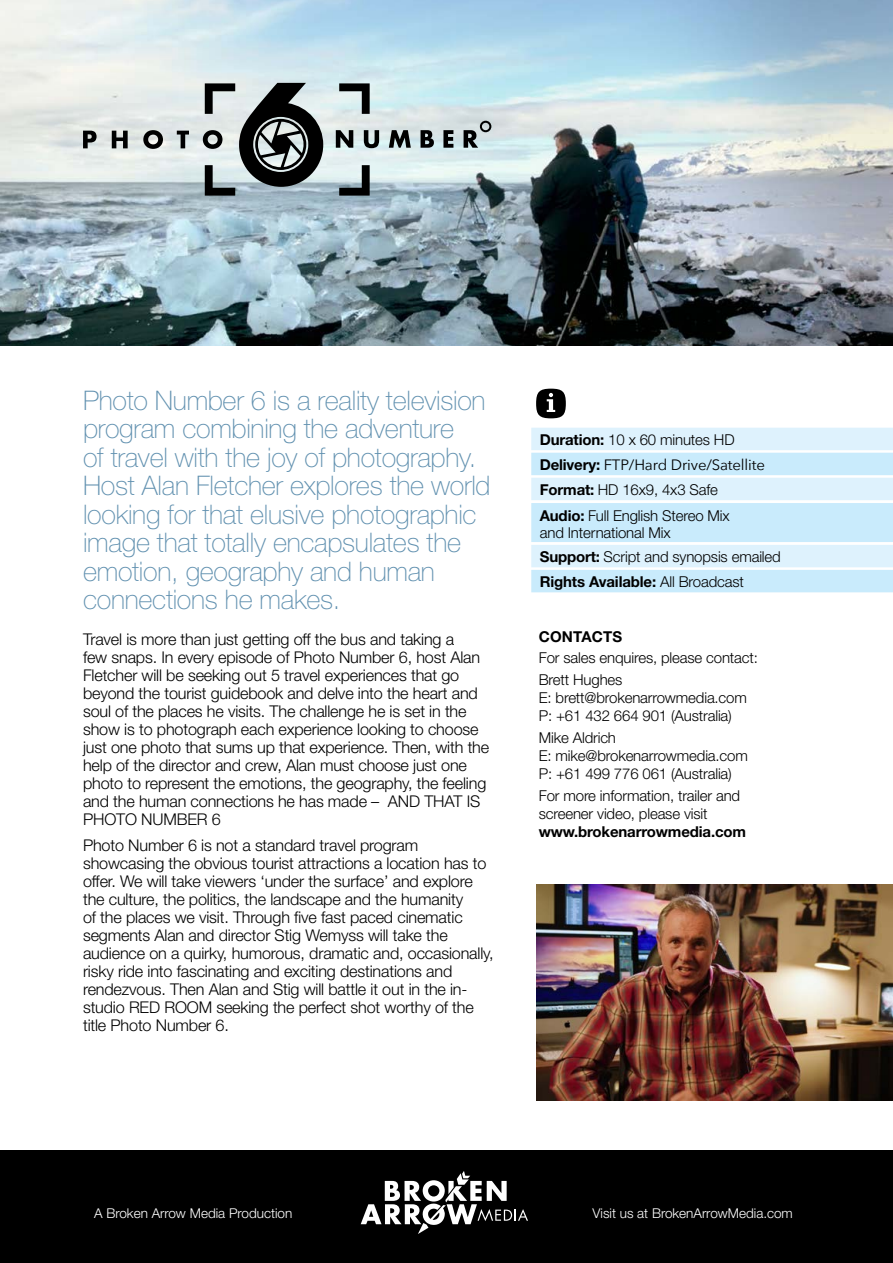
<style>
.page{position:relative;width:893px;height:1263px;background:#fff}
.page>*{position:absolute;margin:0;border:0;box-sizing:border-box;transform-origin:0 0}
.t1{font:100 27px/28.5px "Helvetica Neue";letter-spacing:-.01em;color:#6090af}
.t2{font:300 16.2px/18px "Helvetica Neue";letter-spacing:-.01em;color:#000}
.t3{font:300 15px/18px "Helvetica Neue";letter-spacing:-.01em;color:#000}
.t4{font:15px "Avenir Next";letter-spacing:-.01em;color:#000}
.t5{font:700 15px "Helvetica Neue";letter-spacing:-.01em;color:#000}
.t6{font:700 15px "Helvetica Neue";letter-spacing:.01em;color:#000}
.t7{font:300 13.5px "Helvetica Neue";color:#fff}
.s1{font-weight:700}
.s2{font-family:"Helvetica Neue";font-weight:700}
</style>
<div class="page">
<img style="left:0;top:0;width:893px;height:345px">
<div style="left:0;top:1150px;width:893px;height:113px;background:#000"></div>
<svg style="left:536px;top:389px;width:30px;height:29px"></svg>
<svg style="left:361px;top:1171px;width:167px;height:63px"></svg>
<div style="left:531px;top:428px;width:362px;height:22px;background:#def2fd"></div>
<div style="left:531px;top:453px;width:362px;height:22px;background:#c9ebfc"></div>
<div style="left:531px;top:478px;width:362px;height:22px;background:#def2fd"></div>
<div style="left:531px;top:503px;width:362px;height:39px;background:#c9ebfc"></div>
<div style="left:531px;top:545px;width:362px;height:22px;background:#def2fd"></div>
<div style="left:531px;top:570px;width:362px;height:22px;background:#c9ebfc"></div>
<svg style="left:339px;top:165px;width:31px;height:31px"></svg>
<svg style="left:339px;top:83px;width:31px;height:31px"></svg>
<svg style="left:83px;top:131px;width:14px;height:17px"></svg>
<svg style="left:112px;top:131px;width:16px;height:17px"></svg>
<svg style="left:143px;top:130px;width:20px;height:19px"></svg>
<svg style="left:177px;top:131px;width:12px;height:17px"></svg>
<svg style="left:203px;top:83px;width:120px;height:113px;background:#7a8182"></svg>
<svg style="left:336px;top:130px;width:17px;height:18px"></svg>
<svg style="left:364px;top:130px;width:15px;height:18px"></svg>
<svg style="left:389px;top:130px;width:22px;height:18px"></svg>
<svg style="left:421px;top:130px;width:13px;height:18px"></svg>
<svg style="left:443px;top:130px;width:10px;height:18px"></svg>
<svg style="left:464px;top:121px;width:27px;height:27px"></svg>
<img style="left:536px;top:884px;width:357px;height:216px">
<p class="t1" style="left:83px;top:386px;width:409px">Photo Number 6 is a reality television program combining the adventure<br>of travel with the joy of photography.<br>Host Alan Fletcher explores the world looking for that elusive photographic image that totally encapsulates the emotion, geography and human connections he makes.</p>
<p class="t2" style="left:83px;top:629px;width:408px">Travel is more than just getting off the bus and taking a<br>few snaps. In every episode of Photo Number 6, host Alan Fletcher will be seeking out 5 travel experiences that go beyond the tourist guidebook and delve into the heart and soul of the places he visits. The challenge he is set in the show is to photograph each experience looking to choose just one photo that sums up that experience. Then, with the help of the director and crew, Alan must choose just one photo to represent the emotions, the geography, the feeling and the human connections he has made – AND THAT IS PHOTO NUMBER 6</p>
<p class="t2" style="left:83px;top:836px;width:412px">Photo Number 6 is not a standard travel program showcasing the obvious tourist attractions a location has to offer. We will take viewers ‘under the surface’ and explore the culture, the politics, the landscape and the humanity<br>of the places we visit. Through five fast paced cinematic segments Alan and director Stig Wemyss will take the audience on a quirky, humorous, dramatic and, occasionally, risky ride into fascinating and exciting destinations and rendezvous. Then Alan and Stig will battle it out in the in&shy;studio RED ROOM seeking the perfect shot worthy of the title Photo Number 6.</p>
<p class="t3" style="left:540px;top:430px;width:196px"><span class="s1">Duration:</span> 10 x 60 minutes HD</p>
<p class="t4" style="left:540px;top:452px;width:227px"><span class="s2">Delivery:</span> FTP/Hard Drive/Satellite</p>
<p class="t3" style="left:540px;top:476px;width:191px;line-height:26.7px"><span class="s1">Format:</span> HD 16x9, 4x3 Safe<br><span class="s1">Audio:</span> Full English Stereo Mix</p>
<p class="t3" style="left:540px;top:520px;width:243px;line-height:24.5px">and International Mix<br><span class="s1">Support:</span> Script and synopsis emailed<br><span class="s1">Rights Available:</span> All Broadcast</p>
<p class="t6" style="left:539px;top:628px;width:85px">CONTACTS</p>
<p class="t3" style="left:539px;top:646px;width:221px;line-height:22.2px">For sales enquires, please contact:<br>Brett Hughes</p>
<p class="t3" style="left:539px;top:688px;width:210px">E: brett@brokenarrowmedia.com<br>P: +61 432 664 901 (Australia)</p>
<p class="t3" style="left:539px;top:728px;width:211px">Mike Aldrich<br>E: mike@brokenarrowmedia.com<br>P: +61 499 776 061 (Australia)</p>
<p class="t3" style="left:539px;top:787px;width:203px">For more information, trailer and screener video, please visit</p>
<p class="t5" style="left:539px;top:823px;width:209px">www.brokenarrowmedia.com</p>
<p class="t7" style="left:94px;top:1205px;width:200px">A Broken Arrow Media Production</p>
<p class="t7" style="left:592px;top:1205px;width:202px">Visit us at BrokenArrowMedia.com</p>
</div>
